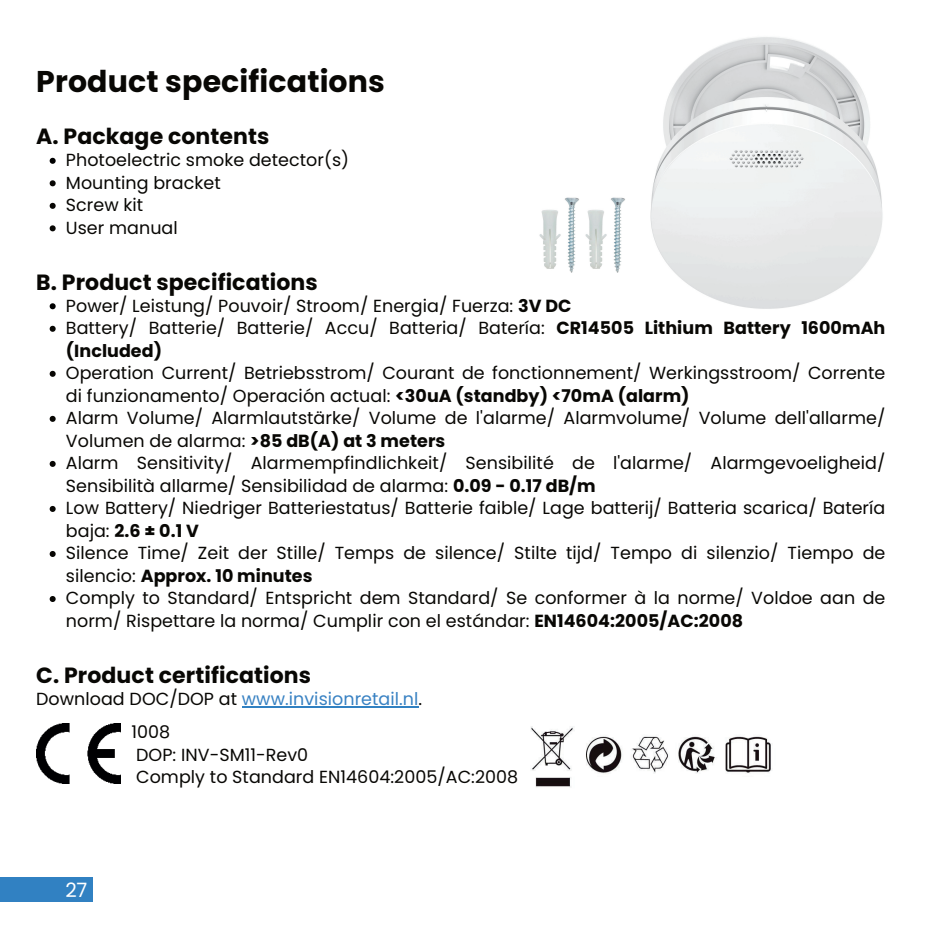
<style>
.page{position:relative;width:932px;height:933px;background:#fff}
.page>*{position:absolute;margin:0;border:0;box-sizing:border-box;transform-origin:0 0}
.t1{font:700 30px "Poppins";letter-spacing:.005em;color:#080704}
.t2{font:700 22px "Poppins";letter-spacing:.005em;color:#080704}
.t3{font:19.8px "Poppins";color:#fff}
.t4{font:17.5px/22.5px "Poppins";letter-spacing:.005em;color:#080704}
.s1{font-weight:700}
.s2{color:#3982c3}
</style>
<div class="page">
<div style="left:0;top:877px;width:93px;height:24px;background:#3181c2"></div>
<hr style="left:242px;top:706px;width:177px;height:1px;background:#3181c2">
<img style="left:531px;top:726px;width:240px;height:62px">
<img style="left:36px;top:723px;width:85px;height:60px">
<img style="left:650px;top:37px;width:233px;height:272px">
<svg style="left:50px;top:303px;width:6px;height:6px"></svg>
<svg style="left:50px;top:326px;width:6px;height:6px"></svg>
<svg style="left:50px;top:371px;width:6px;height:6px"></svg>
<svg style="left:50px;top:416px;width:6px;height:6px"></svg>
<svg style="left:50px;top:461px;width:6px;height:6px"></svg>
<svg style="left:50px;top:506px;width:6px;height:6px"></svg>
<svg style="left:50px;top:551px;width:6px;height:6px"></svg>
<svg style="left:50px;top:596px;width:6px;height:6px"></svg>
<img style="left:539px;top:197px;width:86px;height:76px">
<svg style="left:50px;top:158px;width:6px;height:6px"></svg>
<svg style="left:50px;top:180px;width:6px;height:6px"></svg>
<svg style="left:50px;top:203px;width:6px;height:6px"></svg>
<svg style="left:50px;top:225px;width:6px;height:6px"></svg>
<h1 class="t1" style="left:36px;top:64px;width:350px">Product specifications</h1>
<p class="t2" style="left:36px;top:124px;width:235px">A. Package contents</p>
<p class="t4" style="left:66px;top:149px;width:285px">Photoelectric smoke detector(s)<br>Mounting bracket<br>Screw kit<br>User manual</p>
<p class="t2" style="left:36px;top:269px;width:283px">B. Product specifications</p>
<p class="t4" style="left:66px;top:294px;width:821px">Power/ Leistung/ Pouvoir/ Stroom/ Energia/ Fuerza: <span class="s1">3V DC<br></span>Battery/ Batterie/ Batterie/ Accu/ Batteria/ Batería: <span class="s1">CR14505 Lithium Battery 1600mAh (Included)</span></p>
<p class="t4" style="left:66px;top:361px;width:821px">Operation Current/ Betriebsstrom/ Courant de fonctionnement/ Werkingsstroom/ Corrente di funzionamento/ Operación actual: <span class="s1">&lt;30uA (standby) &lt;70mA (alarm)<br></span>Alarm Volume/ Alarmlautstärke/ Volume de l'alarme/ Alarmvolume/ Volume dell'allarme/ Volumen de alarma: <span class="s1">&gt;85 dB(A) at 3 meters<br></span>Alarm Sensitivity/ Alarmempfindlichkeit/ Sensibilité de l'alarme/ Alarmgevoeligheid/ Sensibilità allarme/ Sensibilidad de alarma: <span class="s1">0.09 - 0.17 dB/m<br></span>Low Battery/ Niedriger Batteriestatus/ Batterie faible/ Lage batterij/ Batteria scarica/ Batería baja: <span class="s1">2.6 ± 0.1 V<br></span>Silence Time/ Zeit der Stille/ Temps de silence/ Stilte tijd/ Tempo di silenzio/ Tiempo de silencio: <span class="s1">Approx. 10 minutes<br></span>Comply to Standard/ Entspricht dem Standard/ Se conformer à la norme/ Voldoe aan de norm/ Rispettare la norma/ Cumplir con el estándar: <span class="s1">EN14604:2005/AC:2008</span></p>
<p class="t2" style="left:36px;top:662px;width:276px">C. Product certifications</p>
<p class="t4" style="left:131px;top:681px;width:292px;line-height:33.7px;text-indent:-95px">Download DOC/DOP at <span class="s2">www.invisionretail.nl</span>.<br>1008</p>
<p class="t4" style="left:136px;top:743px;width:384px">DOP: INV-SM11-Rev0<br>Comply to Standard EN14604:2005/AC:2008</p>
<p class="t3" style="left:65px;top:877px;width:23px">27</p>
</div>
